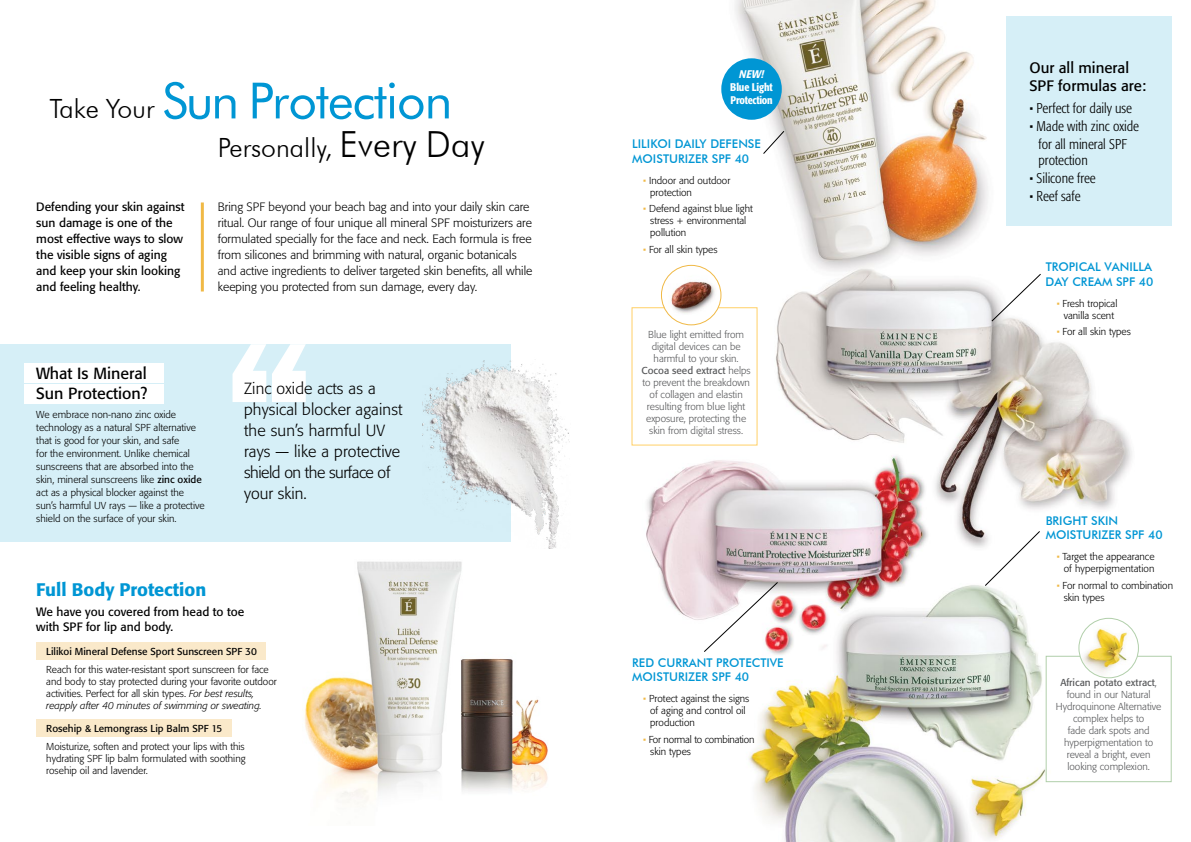
<style>
.page{position:relative;width:1191px;height:842px;background:#fff}
.page>*{position:absolute;margin:0;border:0;box-sizing:border-box;transform-origin:0 0}
.t1{font:800 195.2px "Franklin Gothic LT Com";color:#fff}
.t2{font:50px "Futura BT";letter-spacing:-.02em;color:#0096d4}
.t3{font:300 26.5px "Futura BT";color:#000}
.t4{font:500 18px "Formata";color:#0096d4}
.t5{font:300 16px/21px "Formata";letter-spacing:.01em;color:#000}
.t6{font:16px/20px "Formata";color:#000}
.t7{font:15px/18px "Formata";color:#000}
.t8{font:300 condensed 14px/17.4px "Formata Pro";color:#000}
.t9{font:300 12px/16px "Formata";color:#000}
.t10{font:12px/16px "Formata";color:#000}
.t11{font:500 12px/14.4px "Futura BT";color:#0096d4}
.t12{font:500 condensed 11px/13.2px "Formata Pro";letter-spacing:-.025em;color:#fff}
.t13{font:italic 500 condensed 11px "Formata Pro";color:#fff}
.t14{font:300 10px/12px "Formata";color:#000}
.t15{font:300 10px/12px "Formata";color:#58595b;text-align:center}
.t16{font:10px "Formata";color:#000}
.t17{font:300 10px/12px "Formata";letter-spacing:-.02em;color:#000}
.s1{font-weight:300;font-size:26.5px;color:#000}
.s2{font-size:36px}
.s3{font-weight:400}
.s4{font-style:italic}
.s5{color:#f0b946}
</style>
<div class="page">
<img style="left:646px;top:0;width:526px;height:842px">
<div style="left:36px;top:642px;width:230px;height:18px;background:#fae9ca"></div>
<div style="left:36px;top:719px;width:195px;height:18px;background:#fae9ca"></div>
<div style="left:0;top:344px;width:510px;height:198px;background:#d6eff7"></div>
<div style="left:1006px;top:16px;width:165px;height:210px;background:#d6eff7"></div>
<div style="left:24px;top:363px;width:139px;height:19px;background:#fff"></div>
<div style="left:24px;top:384px;width:139px;height:19px;background:#fff"></div>
<img style="left:304px;top:561px;width:158px;height:243px">
<img style="left:422px;top:357px;width:148px;height:191px">
<hr style="left:201px;top:202px;width:3px;height:89px;background:#f0b946">
<div style="left:1045px;top:656px;width:126px;height:126px;border:1px solid #b1cfaa"></div>
<img style="left:453px;top:645px;width:95px;height:159px">
<svg style="left:763px;top:131px;width:21px;height:23px"></svg>
<svg style="left:704px;top:582px;width:74px;height:70px"></svg>
<img style="left:661px;top:268px;width:60px;height:57px">
<div style="left:661px;top:265px;width:60px;height:60px;border:1px solid #f0b946;border-radius:50%"></div>
<img style="left:1079px;top:618px;width:59px;height:60px;border-radius:30px">
<div style="left:1078px;top:618px;width:61px;height:60px;border:1px solid #b1cfaa;border-radius:50%"></div>
<div style="left:721px;top:58px;width:61px;height:62px;background:#0096d4;border-radius:50%"></div>
<svg style="left:991px;top:274px;width:50px;height:47px"></svg>
<svg style="left:985px;top:531px;width:55px;height:55px"></svg>
<h2 class="t2" style="left:49px;top:70px;width:404px"><span class="s1">Take Your</span> Sun Protection</h2>
<h3 class="t3" style="left:218px;top:131px;width:269px">Personally, <span class="s2">Every Day</span></h3>
<p class="t10" style="left:36px;top:199px;width:150px">Defending your skin against sun damage is one of the most effective ways to slow the visible signs of aging and keep your skin looking and feeling healthy.</p>
<p class="t9" style="left:218px;top:199px;width:316px">Bring SPF beyond your beach bag and into your daily skin care ritual. Our range of four unique all mineral SPF moisturizers are formulated specially for the face and neck. Each formula is free from silicones and brimming with natural, organic botanicals and active ingredients to deliver targeted skin benefits, all while keeping you protected from sun damage, every day.</p>
<h3 class="t6" style="left:36px;top:363px;width:113px">What Is Mineral<br>Sun Protection?</h3>
<p class="t14" style="left:36px;top:409px;width:170px;line-height:13px">We embrace non-nano zinc oxide technology as a natural SPF alternative that is good for your skin, and safe<br>for the environment. Unlike chemical sunscreens that are absorbed into the skin, mineral sunscreens like <span class="s3">zinc oxide </span>act as a physical blocker against the sun’s harmful UV rays — like a protective shield on the surface of your skin.</p>
<h1 class="t1" style="left:218px;top:296px;width:103px">“</h1>
<h3 class="t5" style="left:244px;top:378px;width:160px">Zinc oxide acts as a physical blocker against the sun’s harmful UV rays — like a protective shield on the surface of your skin.</h3>
<h3 class="t4" style="left:36px;top:579px;width:171px">Full Body Protection</h3>
<p class="t10" style="left:36px;top:604px;width:210px;line-height:15px">We have you covered from head to toe with SPF for lip and body.</p>
<p class="t16" style="left:46px;top:645px;width:212px">Lilikoi Mineral Defense Sport Sunscreen SPF 30</p>
<p class="t14" style="left:46px;top:664px;width:232px">Reach for this water-resistant sport sunscreen for face and body to stay protected during your favorite outdoor activities. Perfect for all skin types. <span class="s4">For best results, reapply after 40 minutes of swimming or sweating.</span></p>
<p class="t16" style="left:46px;top:722px;width:177px">Rosehip &amp; Lemongrass Lip Balm SPF 15</p>
<p class="t14" style="left:46px;top:740px;width:201px;text-align:justify">Moisturize, soften and protect your lips with this hydrating SPF lip balm formulated with soothing rosehip oil and lavender.</p>
<p class="t13" style="left:739px;top:67px;width:26px">NEW!</p>
<p class="t12" style="left:730px;top:80px;width:44px">Blue Light<br>Protection</p>
<p class="t11" style="left:632px;top:137px;width:130px">LILIKOI DAILY DEFENSE<br>MOISTURIZER SPF 40</p>
<p class="t14" style="left:650px;top:174px;width:82px;text-indent:-7px"><span class="s5">•</span> Indoor and outdoor protection</p>
<p class="t14" style="left:650px;top:203px;width:104px;text-indent:-7px"><span class="s5">•</span> Defend against blue light stress + environmental pollution</p>
<p class="t14" style="left:643px;top:243px;width:76px"><span class="s5">•</span> For all skin types</p>
<p class="t15" style="left:641px;top:329px;width:111px">Blue light emitted from digital devices can be harmful to your skin.<br><span class="s3">Cocoa seed extract</span> helps to prevent the breakdown of collagen and elastin resulting from blue light exposure, protecting the skin from digital stress.</p>
<p class="t11" style="left:632px;top:655px;width:153px">RED CURRANT PROTECTIVE<br>MOISTURIZER SPF 40</p>
<p class="t14" style="left:650px;top:693px;width:101px;text-indent:-7px"><span class="s5">•</span> Protect against the signs of aging and control oil production</p>
<p class="t17" style="left:650px;top:733px;width:106px;text-indent:-7px"><span class="s5">•</span> For normal to combination skin types</p>
<h3 class="t7" style="left:1029px;top:58px;width:118px">Our all mineral<br>SPF formulas are:</h3>
<h3 class="t8" style="left:1029px;top:99px;width:104px">• Perfect for daily use</h3>
<h3 class="t8" style="left:1038px;top:117px;width:102px;text-indent:-9px">• Made with zinc oxide for all mineral SPF protection</h3>
<h3 class="t8" style="left:1029px;top:170px;width:68px">• Silicone free</h3>
<h3 class="t8" style="left:1029px;top:188px;width:53px">• Reef safe</h3>
<p class="t11" style="left:1045px;top:260px;width:109px">TROPICAL VANILLA<br>DAY CREAM SPF 40</p>
<p class="t14" style="left:1056px;top:297px;width:62px;text-align:center"><span class="s5">•</span> Fresh tropical vanilla scent</p>
<p class="t14" style="left:1056px;top:326px;width:76px"><span class="s5">•</span> For all skin types</p>
<p class="t11" style="left:1045px;top:513px;width:118px">BRIGHT SKIN<br>MOISTURIZER SPF 40</p>
<p class="t14" style="left:1056px;top:551px;width:99px;text-align:right"><span class="s5">•</span> Target the appearance of hyperpigmentation</p>
<p class="t14" style="left:1063px;top:579px;width:111px;text-indent:-7px"><span class="s5">•</span> For normal to combination skin types</p>
<p class="t15" style="left:1056px;top:677px;width:107px"><span class="s3">African potato extract</span>, found in our Natural<br>Hydroquinone Alternative complex helps to<br>fade dark spots and hyperpigmentation to reveal a bright, even looking complexion.</p>
</div>
